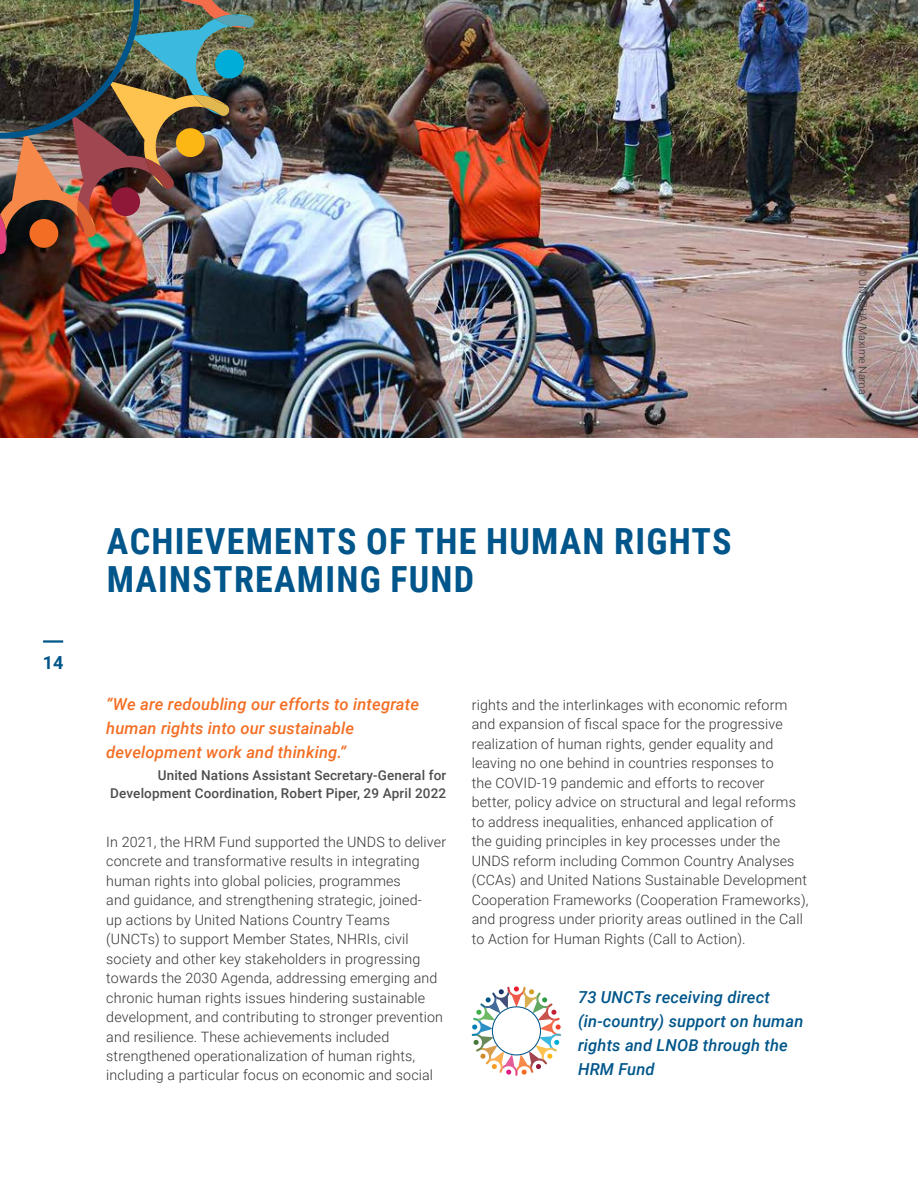
<style>
.page{position:relative;width:918px;height:1188px;background:#fff}
.page>*{position:absolute;margin:0;border:0;box-sizing:border-box;transform-origin:0 0}
.t1{font:700 36px/37.5px "Roboto Condensed";letter-spacing:.035em;color:#00558a}
.t2{font:700 18px "Roboto";color:#00558a}
.t3{font:italic 500 16.5px/24px "Roboto";letter-spacing:.01em;color:#f36e24}
.t4{font:italic 500 16.5px/24px "Roboto";letter-spacing:.01em;color:#00558a}
.t5{font:300 14.25px/19.5px "Roboto";letter-spacing:.01em;color:#343433}
.t6{font:500 13.5px/18px "Roboto";letter-spacing:.01em;color:#4e4d4d;text-align:right}
.t7{font:300 10.65px "Roboto";color:#343433}
</style>
<div class="page">
<hr style="left:43px;top:640px;width:20px;height:3px;background:#00558a">
<img style="left:0;top:0;width:918px;height:437px">
<img style="left:0;top:0;width:254px;height:254px">
<img style="left:472px;top:986px;width:89px;height:90px">
<p class="t7" style="left:871px;top:268px;width:128px;rotate:90deg">© UNOCHA/Maxime Nama</p>
<p class="t2" style="left:43px;top:650px;width:22px">14</p>
<h1 class="t1" style="left:107px;top:521px;width:626px">ACHIEVEMENTS OF THE HUMAN RIGHTS<br>MAINSTREAMING FUND</h1>
<p class="t3" style="left:106px;top:692px;width:314px">“We are redoubling our efforts to integrate human rights into our sustainable development work and thinking.”</p>
<p class="t6" style="left:110px;top:766px;width:337px">United Nations Assistant Secretary-General for<br>Development Coordination, Robert Piper, 29 April 2022</p>
<p class="t5" style="left:106px;top:831px;width:341px">In 2021, the HRM Fund supported the UNDS to deliver concrete and transformative results in integrating human rights into global policies, programmes<br>and guidance, and strengthening strategic, joined-<br>up actions by United Nations Country Teams (UNCTs) to support Member States, NHRIs, civil society and other key stakeholders in progressing towards the 2030 Agenda, addressing emerging and chronic human rights issues hindering sustainable development, and contributing to stronger prevention and resilience. These achievements included strengthened operationalization of human rights, including a particular focus on economic and social</p>
<p class="t5" style="left:472px;top:695px;width:338px">rights and the interlinkages with economic reform and expansion of fiscal space for the progressive realization of human rights, gender equality and leaving no one behind in countries responses to<br>the COVID-19 pandemic and efforts to recover<br>better, policy advice on structural and legal reforms to address inequalities, enhanced application of<br>the guiding principles in key processes under the UNDS reform including Common Country Analyses (CCAs) and United Nations Sustainable Development Cooperation Frameworks (Cooperation Frameworks), and progress under priority areas outlined in the Call to Action for Human Rights (Call to Action).</p>
<p class="t4" style="left:578px;top:984px;width:227px">73 UNCTs receiving direct (in-country) support on human rights and LNOB through the<br>HRM Fund</p>
</div>
